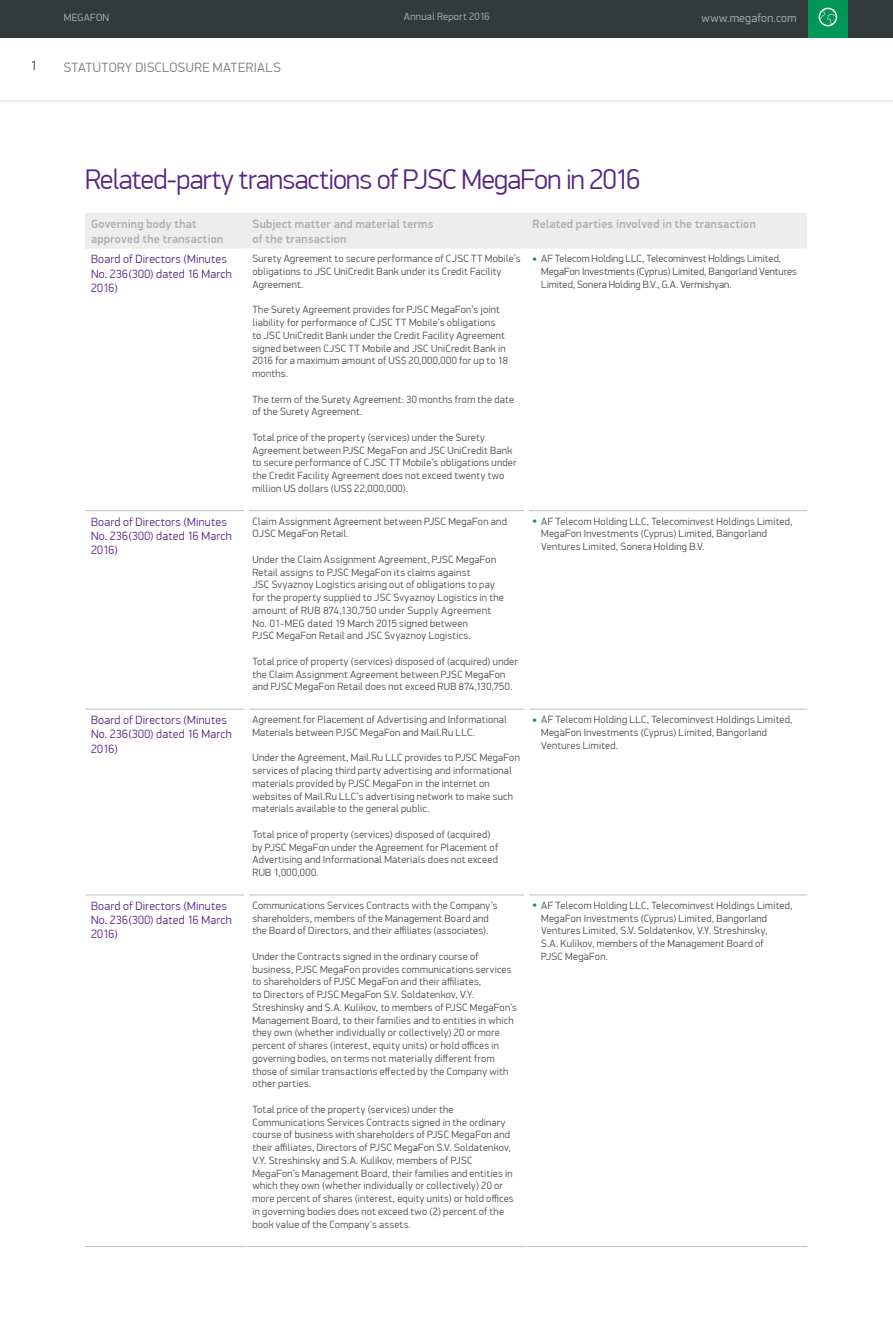
<style>
.page{position:relative;width:893px;height:1319px;background:#fff}
.page>*{position:absolute;margin:0;border:0;box-sizing:border-box;transform-origin:0 0}
.t1{font:300 28.5px "PF Din Display Pro";letter-spacing:-.025em;color:#582583}
.t2{font:300 13.5px "PF Din Display Pro";letter-spacing:.03em;color:#767c7f}
.t3{font:300 13.5px "PF Din Display Pro";color:#34393b}
.t4{font:300 12px/14.2px "PF Din Display Pro";letter-spacing:.02em;color:#582583}
.t5{font:500 12px/15px "PF Din Display Pro";letter-spacing:.02em;color:#adadad}
.t6{font:300 12px "PF Din Display Pro";letter-spacing:.025em;color:#b2b7ba}
.t7{font:300 10.5px/12.8px "PF Din Display Pro";letter-spacing:.025em;color:#4a4a49}
.t8{font:300 10.5px/12.8px "PF Din Display Pro";letter-spacing:.005em;color:#4a4a49}
.t9{font:300 10.5px "PF Din Display Pro";letter-spacing:.025em;color:#b2b7ba}
.s1{font-size:5.25px;color:#009757}
</style>
<div class="page">
<div style="left:0;top:0;width:893px;height:38px;background:#34393b"></div>
<hr style="left:0;top:101px;width:893px;height:1px;background:#dadada">
<div style="left:808px;top:0;width:39px;height:38px;background:#009757"></div>
<svg style="left:819px;top:8px;width:18px;height:18px"></svg>
<div style="left:85px;top:213px;width:722px;height:36px;background:#ededed"></div>
<hr style="left:85px;top:510px;width:159px;height:1px;background:#bebebe">
<hr style="left:249px;top:510px;width:275px;height:1px;background:#bebebe">
<hr style="left:529px;top:510px;width:278px;height:1px;background:#bebebe">
<hr style="left:85px;top:708px;width:159px;height:1px;background:#bebebe">
<hr style="left:249px;top:708px;width:275px;height:1px;background:#bebebe">
<hr style="left:529px;top:708px;width:278px;height:1px;background:#bebebe">
<hr style="left:85px;top:894px;width:159px;height:1px;background:#bebebe">
<hr style="left:249px;top:894px;width:275px;height:1px;background:#bebebe">
<hr style="left:529px;top:894px;width:278px;height:1px;background:#bebebe">
<hr style="left:85px;top:1245px;width:161px;height:1px;background:#bebebe">
<hr style="left:246px;top:1245px;width:281px;height:1px;background:#bebebe">
<hr style="left:527px;top:1245px;width:280px;height:1px;background:#bebebe">
<p class="t9" style="left:64px;top:12px;width:47px">MEGAFON</p>
<p class="t9" style="left:404px;top:11px;width:87px">Annual Report 2016</p>
<p class="t6" style="left:702px;top:11px;width:96px">www.megafon.com</p>
<p class="t3" style="left:30px;top:58px;width:8px">1</p>
<p class="t2" style="left:64px;top:59px;width:218px">STATUTORY DISCLOSURE MATERIALS</p>
<h1 class="t1" style="left:85px;top:163px;width:557px">Related-party transactions of PJSC MegaFon in 2016</h1>
<p class="t5" style="left:91px;top:216px;width:134px">Governing body that approved the transaction</p>
<p class="t5" style="left:252px;top:216px;width:183px">Subject matter and material terms of the transaction</p>
<p class="t5" style="left:533px;top:216px;width:225px">Related parties involved in the transaction</p>
<p class="t4" style="left:91px;top:252px;width:142px">Board of Directors (Minutes<br>No. 236(300) dated 16 March<br>2016)</p>
<p class="t7" style="left:252px;top:252px;width:270px">Surety Agreement to secure performance of CJSC TT Mobile’s obligations to JSC UniCredit Bank under its Credit Facility<br>Agreement.</p>
<p class="t7" style="left:252px;top:303px;width:257px">The Surety Agreement provides for PJSC MegaFon’s joint liability for performance of CJSC TT Mobile’s obligations<br>to JSC UniCredit Bank under the Credit Facility Agreement signed between CJSC TT Mobile and JSC UniCredit Bank in 2016 for a maximum amount of US$ 20,000,000 for up to 18 months.</p>
<p class="t7" style="left:252px;top:393px;width:263px">The term of the Surety Agreement: 30 months from the date of the Surety Agreement.</p>
<p class="t7" style="left:252px;top:431px;width:265px">Total price of the property (services) under the Surety Agreement between PJSC MegaFon and JSC UniCredit Bank to secure performance of CJSC TT Mobile’s obligations under the Credit Facility Agreement does not exceed twenty two million US dollars (US$ 22,000,000).</p>
<p class="t8" style="left:541px;top:252px;width:257px;text-indent:-9px"><span class="s1">●</span> AF Telecom Holding LLC, Telecominvest Holdings Limited,<br>MegaFon Investments (Cyprus) Limited, Bangorland Ventures<br>Limited, Sonera Holding B.V., G.A. Vermishyan.</p>
<p class="t4" style="left:91px;top:514px;width:142px">Board of Directors (Minutes<br>No. 236(300) dated 16 March<br>2016)</p>
<p class="t7" style="left:252px;top:514px;width:256px">Claim Assignment Agreement between PJSC MegaFon and<br>OJSC MegaFon Retail.</p>
<p class="t7" style="left:252px;top:553px;width:253px">Under the Claim Assignment Agreement, PJSC MegaFon Retail assigns to PJSC MegaFon its claims against<br>JSC Svyaznoy Logistics arising out of obligations to pay for the property supplied to JSC Svyaznoy Logistics in the amount of RUB 874,130,750 under Supply Agreement No. 01-MEG dated 19 March 2015 signed between<br>PJSC MegaFon Retail and JSC Svyaznoy Logistics.</p>
<p class="t7" style="left:252px;top:655px;width:267px">Total price of property (services) disposed of (acquired) under the Claim Assignment Agreement between PJSC MegaFon and PJSC MegaFon Retail does not exceed RUB 874,130,750.</p>
<p class="t4" style="left:91px;top:713px;width:142px">Board of Directors (Minutes<br>No. 236(300) dated 16 March<br>2016)</p>
<p class="t7" style="left:252px;top:713px;width:256px">Agreement for Placement of Advertising and Informational<br>Materials between PJSC MegaFon and Mail.Ru LLC.</p>
<p class="t7" style="left:252px;top:751px;width:269px">Under the Agreement, Mail.Ru LLC provides to PJSC MegaFon services of placing third party advertising and informational materials provided by PJSC MegaFon in the internet on websites of Mail.Ru LLC’s advertising network to make such materials available to the general public.</p>
<p class="t7" style="left:252px;top:828px;width:247px">Total price of property (services) disposed of (acquired) by PJSC MegaFon under the Agreement for Placement of Advertising and Informational Materials does not exceed RUB 1,000,000.</p>
<p class="t4" style="left:91px;top:898px;width:142px">Board of Directors (Minutes<br>No. 236(300) dated 16 March<br>2016)</p>
<p class="t7" style="left:252px;top:898px;width:246px">Communications Services Contracts with the Company’s shareholders, members of the Management Board and the Board of Directors, and their affiliates (associates).</p>
<p class="t7" style="left:252px;top:949px;width:266px">Under the Contracts signed in the ordinary course of business, PJSC MegaFon provides communications services to shareholders of PJSC MegaFon and their affiliates,<br>to Directors of PJSC MegaFon S.V. Soldatenkov, V.Y.<br>Streshinsky and S.A. Kulikov, to members of PJSC MegaFon’s Management Board, to their families and to entities in which they own (whether individually or collectively) 20 or more percent of shares (interest, equity units) or hold offices in governing bodies, on terms not materially different from those of similar transactions effected by the Company with other parties.</p>
<p class="t7" style="left:252px;top:1102px;width:263px">Total price of the property (services) under the Communications Services Contracts signed in the ordinary course of business with shareholders of PJSC MegaFon and their affiliates, Directors of PJSC MegaFon S.V. Soldatenkov, V.Y. Streshinsky and S.A. Kulikov, members of PJSC MegaFon’s Management Board, their families and entities in which they own (whether individually or collectively) 20 or more percent of shares (interest, equity units) or hold offices in governing bodies does not exceed two (2) percent of the book value of the Company's assets.</p>
<p class="t7" style="left:541px;top:514px;width:253px;text-indent:-9px"><span class="s1">●</span> AF Telecom Holding LLC, Telecominvest Holdings Limited,<br>MegaFon Investments (Cyprus) Limited, Bangorland<br>Ventures Limited, Sonera Holding B.V.</p>
<p class="t7" style="left:541px;top:713px;width:253px;text-indent:-9px"><span class="s1">●</span> AF Telecom Holding LLC, Telecominvest Holdings Limited,<br>MegaFon Investments (Cyprus) Limited, Bangorland<br>Ventures Limited.</p>
<p class="t7" style="left:541px;top:898px;width:253px;text-indent:-9px"><span class="s1">●</span> AF Telecom Holding LLC, Telecominvest Holdings Limited, MegaFon Investments (Cyprus) Limited, Bangorland Ventures Limited, S.V. Soldatenkov, V.Y. Streshinsky,<br>S.A. Kulikov, members of the Management Board of<br>PJSC MegaFon.</p>
</div>
